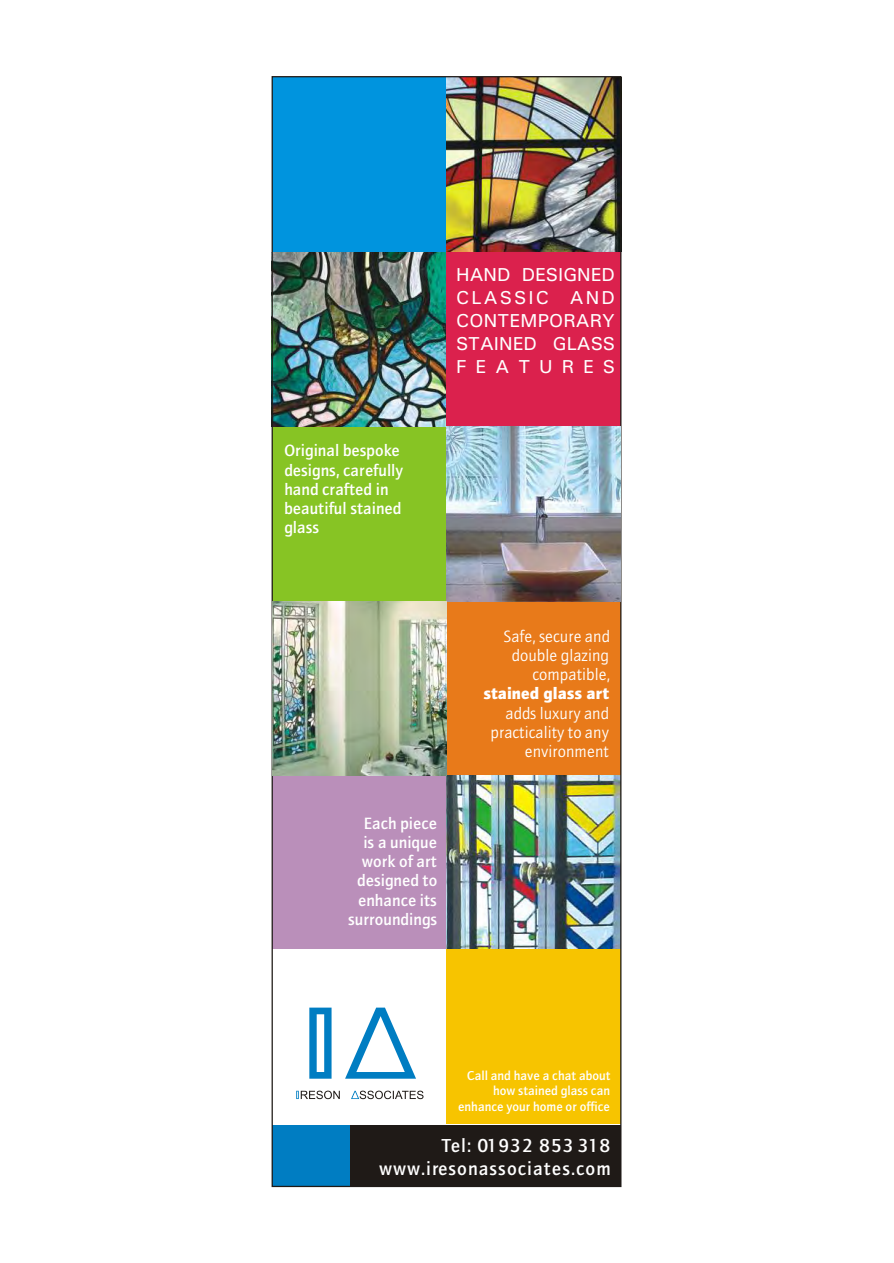
<style>
.page{position:relative;width:894px;height:1263px;background:#fff}
.page>*{position:absolute;margin:0;border:0;box-sizing:border-box;transform-origin:0 0}
.t1{font:500 18.9px/22px "AT Quay Sans";letter-spacing:.05em;color:#fff;text-align:right}
.t2{font:18.75px/23.1px "Univers";letter-spacing:.01em;color:#fff;text-align:justify}
.t3{font:500 16.5px/19.2px "AT Quay Sans";color:#fff}
.t4{font:16.5px/19px "AT Quay Sans";color:#fff;text-align:right}
.t5{font:900 16.5px "AT Quay Sans";color:#fff}
.t6{font:500 12.9px/15px "AT Quay Sans";color:#fff;text-align:right}
</style>
<div class="page">
<div style="left:345px;top:1125px;width:276px;height:61px;background:#1f1a17"></div>
<div style="left:272px;top:775px;width:174px;height:175px;background:#ba8fba"></div>
<div style="left:446px;top:601px;width:175px;height:174px;background:#e87a1a"></div>
<div style="left:272px;top:427px;width:174px;height:174px;background:#87c424"></div>
<img style="left:274px;top:252px;width:172px;height:174px">
<img style="left:446px;top:775px;width:174px;height:175px">
<div style="left:446px;top:950px;width:175px;height:174px;background:#f7c400"></div>
<div style="left:272px;top:77px;width:175px;height:175px;background:#0094de"></div>
<div style="left:272px;top:1125px;width:78px;height:61px;background:#007dc2"></div>
<img style="left:447px;top:78px;width:173px;height:174px">
<div style="left:446px;top:252px;width:174px;height:174px;background:#db214d"></div>
<img style="left:446px;top:427px;width:175px;height:174px">
<img style="left:272px;top:601px;width:174px;height:174px">
<svg style="left:345px;top:1008px;width:71px;height:71px"></svg>
<svg style="left:309px;top:1008px;width:23px;height:71px"></svg>
<svg style="left:351px;top:1091px;width:73px;height:8px"></svg>
<svg style="left:296px;top:1091px;width:44px;height:8px"></svg>
<p class="t3" style="left:284px;top:442px;width:120px">Original bespoke designs, carefully hand crafted in beautiful stained glass</p>
<p class="t2" style="left:456px;top:264px;width:160px">HAND DESIGNED CLASSIC AND CONTEMPORARY STAINED GLASS FEATURES</p>
<p class="t3" style="left:348px;top:815px;width:91px;text-align:right">Each piece<br>is a unique work of art designed to enhance its surroundings</p>
<p class="t4" style="left:504px;top:628px;width:108px">Safe, secure and double glazing compatible,</p>
<p class="t5" style="left:484px;top:687px;width:127px">stained glass art</p>
<p class="t4" style="left:491px;top:705px;width:120px">adds luxury and practicality to any environment</p>
<p class="t6" style="left:458px;top:1069px;width:154px">Call and have a chat about how stained glass can enhance your home or office</p>
<p class="t1" style="left:379px;top:1136px;width:233px">Tel: 01932 853 318 www.iresonassociates.com</p>
</div>
